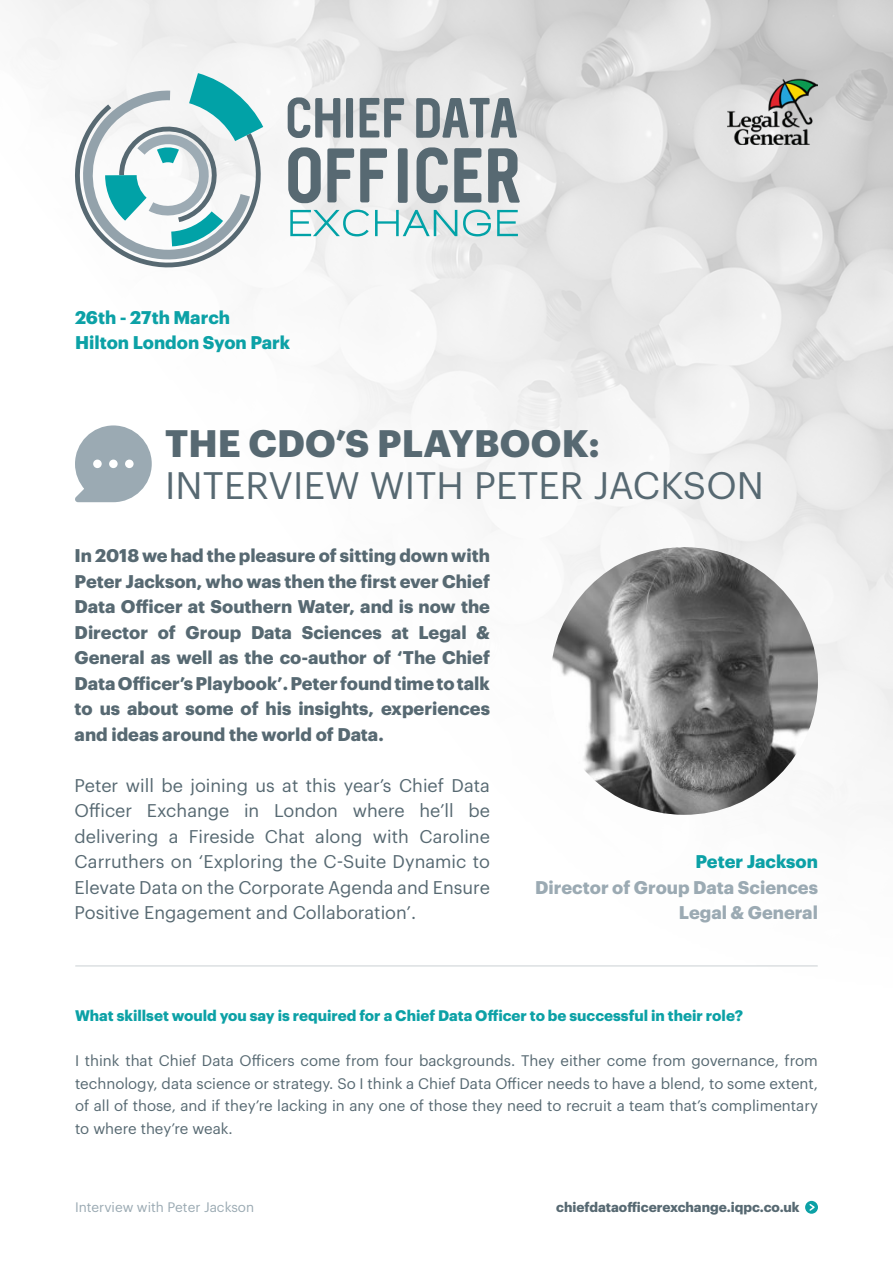
<style>
.page{position:relative;width:893px;height:1263px;background:#fff}
.page>*{position:absolute;margin:0;border:0;box-sizing:border-box;transform-origin:0 0}
.t1{font:37.5px "Graphik";letter-spacing:.005em;color:#576972}
.t2{font:700 37.5px "Graphik";letter-spacing:.005em;color:#576972}
.t3{font:700 18px/25.5px "Graphik";color:#576972;text-align:justify}
.t4{font:18px/25.5px "Graphik";color:#576972;text-align:justify}
.t5{font:700 18px/25.5px "Graphik";color:#0ca1a6}
.t6{font:700 18px/25.5px "Graphik";color:#9baab3;text-align:right}
.t7{font:15px/22.5px "Graphik";color:#576972;text-align:justify}
.t8{font:700 15px "Graphik";color:#0ca1a6}
.t9{font:700 13.5px "Graphik";color:#576972}
.t10{font:13.5px "Graphik";color:#9baab3}
</style>
<div class="page">
<img style="left:20px;top:0;width:873px;height:967px">
<img style="left:550px;top:547px;width:268px;height:268px;border-radius:134px">
<svg style="left:72px;top:424px;width:81px;height:80px"></svg>
<div style="left:93px;top:460px;width:9px;height:8px;background:#fff;border-radius:50%"></div>
<div style="left:109px;top:460px;width:9px;height:8px;background:#fff;border-radius:50%"></div>
<div style="left:125px;top:460px;width:9px;height:8px;background:#fff;border-radius:50%"></div>
<hr style="left:76px;top:965px;width:741px;height:2px;background:#576972">
<img style="left:728px;top:78px;width:90px;height:67px">
<svg style="left:75px;top:73px;width:445px;height:194px"></svg>
<p class="t5" style="left:75px;top:303px;width:217px">26th - 27th March<br>Hilton London Syon Park</p>
<h1 class="t2" style="left:165px;top:414px;width:436px">THE CDO’S PLAYBOOK:</h1>
<h1 class="t1" style="left:165px;top:457px;width:600px">INTERVIEW WITH PETER JACKSON</h1>
<p class="t3" style="left:75px;top:541px;width:417px">In 2018 we had the pleasure of sitting down with Peter Jackson, who was then the first ever Chief Data Officer at Southern Water, and is now the Director of Group Data Sciences at Legal &amp; General as well as the co-author of ‘The Chief Data Officer’s Playbook’. Peter found time to talk to us about some of his insights, experiences and ideas around the world of Data.</p>
<p class="t4" style="left:75px;top:771px;width:417px">Peter will be joining us at this year’s Chief Data Officer Exchange in London where he’ll be delivering a Fireside Chat along with Caroline Carruthers on ‘Exploring the C-Suite Dynamic to Elevate Data on the Corporate Agenda and Ensure Positive Engagement and Collaboration’.</p>
<p class="t5" style="left:696px;top:847px;width:124px">Peter Jackson</p>
<p class="t6" style="left:535px;top:873px;width:284px">Director of Group Data Sciences<br>Legal &amp; General</p>
<p class="t8" style="left:75px;top:1004px;width:670px">What skillset would you say is required for a Chief Data Officer to be successful in their role?</p>
<p class="t7" style="left:75px;top:1048px;width:745px">I think that Chief Data Officers come from four backgrounds. They either come from governance, from technology, data science or strategy. So I think a Chief Data Officer needs to have a blend, to some extent, of all of those, and if they’re lacking in any one of those they need to recruit a team that’s complimentary to where they’re weak.</p>
<p class="t10" style="left:75px;top:1197px;width:181px">Interview with Peter Jackson</p>
<p class="t9" style="left:556px;top:1196px;width:245px">chiefdataofficerexchange.iqpc.co.uk</p>
</div>
